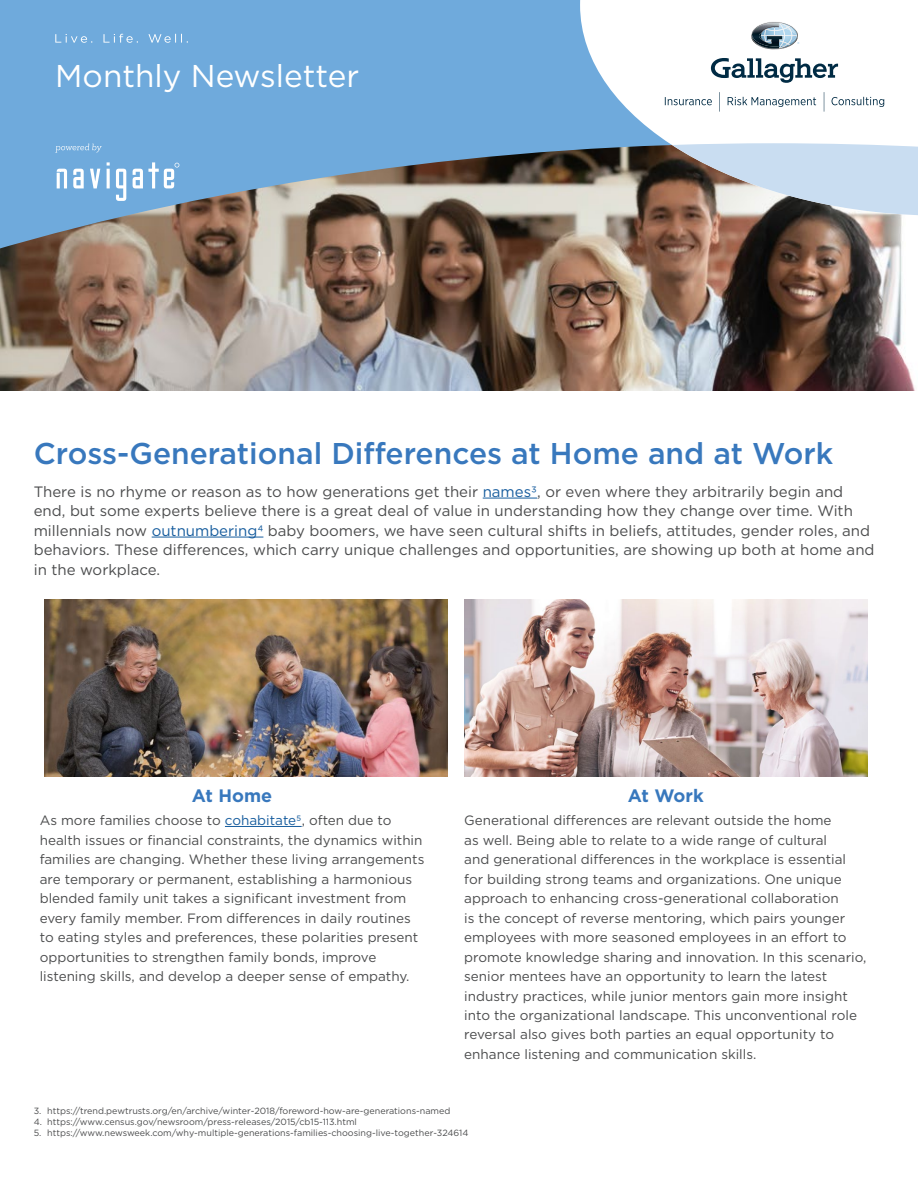
<style>
.page{position:relative;width:918px;height:1188px;background:#fff}
.page>*{position:absolute;margin:0;border:0;box-sizing:border-box;transform-origin:0 0}
.t1{font:31.5px "Gotham";color:#fff}
.t2{font:500 30px "Gotham";color:#3878bd}
.t3{font:700 18px "Gotham";color:#3878bd}
.t4{font:15px/19.5px "Gotham";color:#4b4c4d}
.t5{font:13.5px/19.5px "Gotham";color:#4b4c4d}
.t6{font:9px "Gotham";color:#4b4c4d}
.s1{color:#175d9e}
</style>
<div class="page">
<img style="left:0;top:252px;width:915px;height:139px">
<svg style="left:0;top:0;width:902px;height:252px;background:#7899b7"></svg>
<svg style="left:580px;top:0;width:322px;height:216px"></svg>
<svg style="left:672px;top:143px;width:246px;height:73px;background:#b7bfc8"></svg>
<svg style="left:107px;top:162px;width:3px;height:4px"></svg>
<svg style="left:73px;top:169px;width:11px;height:19px"></svg>
<svg style="left:116px;top:169px;width:10px;height:32px"></svg>
<svg style="left:90px;top:169px;width:10px;height:19px"></svg>
<hr style="left:107px;top:169px;width:3px;height:19px;background:#fff">
<svg style="left:57px;top:169px;width:10px;height:19px"></svg>
<svg style="left:133px;top:162px;width:46px;height:26px"></svg>
<svg style="left:55px;top:144px;width:47px;height:9px"></svg>
<svg style="left:711px;top:58px;width:127px;height:25px"></svg>
<svg style="left:665px;top:97px;width:47px;height:8px"></svg>
<svg style="left:728px;top:97px;width:88px;height:10px"></svg>
<svg style="left:832px;top:97px;width:52px;height:10px"></svg>
<svg style="left:824px;top:92px;width:1px;height:20px"></svg>
<svg style="left:719px;top:92px;width:1px;height:20px"></svg>
<svg style="left:751px;top:22px;width:48px;height:28px"></svg>
<svg style="left:55px;top:34px;width:133px;height:9px"></svg>
<hr style="left:483px;top:498px;width:54px;height:1px;background:#175d9e">
<hr style="left:152px;top:537px;width:111px;height:1px;background:#175d9e">
<img style="left:45px;top:599px;width:402px;height:178px">
<img style="left:464px;top:599px;width:403px;height:178px">
<hr style="left:225px;top:826px;width:77px;height:1px;background:#175d9e">
<h1 class="t1" style="left:55px;top:56px;width:305px">Monthly Newsletter</h1>
<h2 class="t2" style="left:34px;top:433px;width:801px">Cross-Generational Differences at Home and at Work</h2>
<p class="t4" style="left:34px;top:481px;width:842px">There is no rhyme or reason as to how generations get their <span class="s1">names3</span>, or even where they arbitrarily begin and end, but some experts believe there is a great deal of value in understanding how they change over time. With millennials now <span class="s1">outnumbering4</span> baby boomers, we have seen cultural shifts in beliefs, attitudes, gender roles, and behaviors. These differences, which carry unique challenges and opportunities, are showing up both at home and in the workplace.</p>
<h3 class="t3" style="left:192px;top:784px;width:82px">At Home</h3>
<h3 class="t3" style="left:628px;top:784px;width:77px">At Work</h3>
<p class="t5" style="left:40px;top:810px;width:386px">As more families choose to <span class="s1">cohabitate5</span>, often due to health issues or financial constraints, the dynamics within families are changing. Whether these living arrangements are temporary or permanent, establishing a harmonious blended family unit takes a significant investment from every family member. From differences in daily routines to eating styles and preferences, these polarities present opportunities to strengthen family bonds, improve listening skills, and develop a deeper sense of empathy.</p>
<p class="t5" style="left:464px;top:810px;width:404px">Generational differences are relevant outside the home<br>as well. Being able to relate to a wide range of cultural<br>and generational differences in the workplace is essential for building strong teams and organizations. One unique approach to enhancing cross-generational collaboration<br>is the concept of reverse mentoring, which pairs younger employees with more seasoned employees in an effort to promote knowledge sharing and innovation. In this scenario, senior mentees have an opportunity to learn the latest industry practices, while junior mentors gain more insight into the organizational landscape. This unconventional role reversal also gives both parties an equal opportunity to enhance listening and communication skills.</p>
<p class="t6" style="left:34px;top:1105px;width:418px">3. https://trend.pewtrusts.org/en/archive/winter-2018/foreword-how-are-generations-named</p>
<p class="t6" style="left:34px;top:1116px;width:325px">4. https://www.census.gov/newsroom/press-releases/2015/cb15-113.html</p>
<p class="t6" style="left:34px;top:1127px;width:436px">5. https://www.newsweek.com/why-multiple-generations-families-choosing-live-together-324614</p>
</div>
